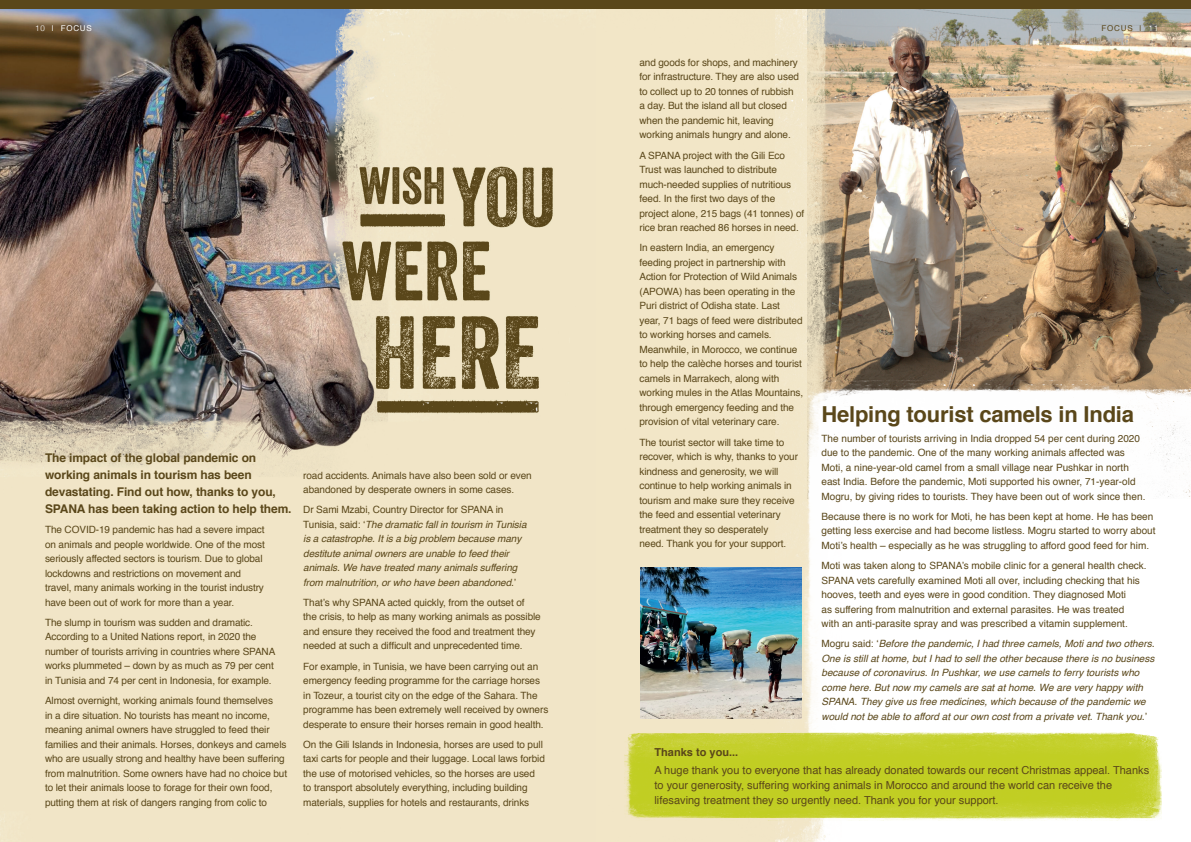
<style>
.page{position:relative;width:1191px;height:842px;background:#fff}
.page>*{position:absolute;margin:0;border:0;box-sizing:border-box;transform-origin:0 0}
.body_text{font:700 22px "Helvetica";letter-spacing:-.01em;color:#5a471a}
.body_text-2{font:700 12px/17px "Helvetica";letter-spacing:-.01em;color:#5a471a}
.body_text-3{font:11px/15px "Helvetica";color:#5a471a}
.body_text-4{font:700 11px "Helvetica";color:#5a471a}
.body_text-5{font:10px/14.5px "Helvetica";letter-spacing:-.01em;color:#5a471a}
.body_text-6{font:italic 10px/14.5px "Helvetica";color:#5a471a}
.t1{font:8px "Helvetica";letter-spacing:.1em;color:#5a471a}
.t2{font:8px "Helvetica";letter-spacing:.1em;color:#fff}
.s1{font-weight:300}
.s2{font-style:normal}
.s3{font-weight:300;color:#fff}
</style>
<div class="page">
<img style="left:841px;top:8px;width:350px;height:373px">
<img style="left:595px;top:0;width:246px;height:842px">
<img style="left:805px;top:381px;width:386px;height:393px">
<img style="left:641px;top:567px;width:160px;height:152px">
<img style="left:624px;top:731px;width:537px;height:90px">
<div style="left:597px;top:0;width:594px;height:8px;background:#5a471a"></div>
<img style="left:0;top:8px;width:595px;height:834px">
<div style="left:0;top:0;width:596px;height:8px;background:#5a471a"></div>
<p class="t2" style="left:35px;top:22px;width:58px"><span class="s1">10</span> | FOCUS</p>
<p class="body_text-2" style="left:45px;top:449px;width:248px">The impact of the global pandemic on working animals in tourism has been devastating. Find out how, thanks to you, SPANA has been taking action to help them.</p>
<p class="body_text-5" style="left:45px;top:523px;width:221px">The COVID-19 pandemic has had a severe impact on animals and people worldwide. One of the most seriously affected sectors is tourism. Due to global lockdowns and restrictions on movement and travel, many animals working in the tourist industry have been out of work for more than a year.</p>
<p class="body_text-5" style="left:45px;top:615px;width:232px">The slump in tourism was sudden and dramatic.<br>According to a United Nations report, in 2020 the number of tourists arriving in countries where SPANA works plummeted – down by as much as 79 per cent in Tunisia and 74 per cent in Indonesia, for example.</p>
<p class="body_text-5" style="left:45px;top:694px;width:244px">Almost overnight, working animals found themselves<br>in a dire situation. No tourists has meant no income, meaning animal owners have struggled to feed their families and their animals. Horses, donkeys and camels who are usually strong and healthy have been suffering from malnutrition. Some owners have had no choice but to let their animals loose to forage for their own food, putting them at risk of dangers ranging from colic to</p>
<p class="body_text-5" style="left:303px;top:468px;width:230px">road accidents. Animals have also been sold or even abandoned by desperate owners in some cases.</p>
<p class="body_text-6" style="left:303px;top:503px;width:225px"><span class="s2">Dr Sami Mzabi, Country Director for SPANA in Tunisia, said: ‘</span>The dramatic fall in tourism in Tunisia is a catastrophe. It is a big problem because many destitute animal owners are unable to feed their animals. We have treated many animals suffering from malnutrition, or who have been abandoned.<span class="s2">’</span></p>
<p class="body_text-5" style="left:303px;top:595px;width:239px">That’s why SPANA acted quickly, from the outset of the crisis, to help as many working animals as possible and ensure they received the food and treatment they needed at such a difficult and unprecedented time.</p>
<p class="body_text-5" style="left:303px;top:659px;width:246px">For example, in Tunisia, we have been carrying out an emergency feeding programme for the carriage horses in Tozeur, a tourist city on the edge of the Sahara. The programme has been extremely well received by owners desperate to ensure their horses remain in good health.</p>
<p class="body_text-5" style="left:303px;top:737px;width:243px">On the Gili Islands in Indonesia, horses are used to pull taxi carts for people and their luggage. Local laws forbid the use of motorised vehicles, so the horses are used to transport absolutely everything, including building materials, supplies for hotels and restaurants, drinks</p>
<p class="body_text-5" style="left:639px;top:56px;width:161px">and goods for shops, and machinery for infrastructure. They are also used to collect up to 20 tonnes of rubbish a day. But the island all but closed when the pandemic hit, leaving working animals hungry and alone.</p>
<p class="body_text-5" style="left:639px;top:148px;width:166px">A SPANA project with the Gili Eco Trust was launched to distribute much-needed supplies of nutritious feed. In the first two days of the project alone, 215 bags (41 tonnes) of rice bran reached 86 horses in need.</p>
<p class="body_text-5" style="left:639px;top:241px;width:165px">In eastern India, an emergency feeding project in partnership with Action for Protection of Wild Animals (APOWA) has been operating in the Puri district of Odisha state. Last year, 71 bags of feed were distributed to working horses and camels.<br>Meanwhile, in Morocco, we continue to help the calèche horses and tourist camels in Marrakech, along with working mules in the Atlas Mountains, through emergency feeding and the provision of vital veterinary care.</p>
<p class="body_text-5" style="left:639px;top:435px;width:160px">The tourist sector will take time to recover, which is why, thanks to your kindness and generosity, we will continue to help working animals in tourism and make sure they receive the feed and essential veterinary treatment they so desperately<br>need. Thank you for your support.</p>
<p class="t1" style="left:1101px;top:22px;width:58px">FOCUS | <span class="s3">11</span></p>
<p class="body_text" style="left:821px;top:396px;width:314px">Helping tourist camels in India</p>
<p class="body_text-5" style="left:821px;top:431px;width:325px">The number of tourists arriving in India dropped 54 per cent during 2020 due to the pandemic. One of the many working animals affected was Moti, a nine-year-old camel from a small village near Pushkar in north east India. Before the pandemic, Moti supported his owner, 71-year-old Mogru, by giving rides to tourists. They have been out of work since then.</p>
<p class="body_text-5" style="left:821px;top:509px;width:336px">Because there is no work for Moti, he has been kept at home. He has been getting less exercise and had become listless. Mogru started to worry about<br>Moti’s health – especially as he was struggling to afford good feed for him.</p>
<p class="body_text-5" style="left:821px;top:559px;width:327px">Moti was taken along to SPANA’s mobile clinic for a general health check.<br>SPANA vets carefully examined Moti all over, including checking that his hooves, teeth and eyes were in good condition. They diagnosed Moti<br>as suffering from malnutrition and external parasites. He was treated<br>with an anti-parasite spray and was prescribed a vitamin supplement.</p>
<p class="body_text-6" style="left:821px;top:637px;width:334px"><span class="s2">Mogru said: ‘</span>Before the pandemic, I had three camels, Moti and two others.<br>One is still at home, but I had to sell the other because there is no business because of coronavirus. In Pushkar, we use camels to ferry tourists who come here. But now my camels are sat at home. We are very happy with SPANA. They give us free medicines, which because of the pandemic we would not be able to afford at our own cost from a private vet. Thank you.<span class="s2">’</span></p>
<p class="body_text-4" style="left:654px;top:743px;width:85px">Thanks to you...</p>
<p class="body_text-3" style="left:654px;top:762px;width:496px">A huge thank you to everyone that has already donated towards our recent Christmas appeal. Thanks to your generosity, suffering working animals in Morocco and around the world can receive the lifesaving treatment they so urgently need. Thank you for your support.</p>
</div>
